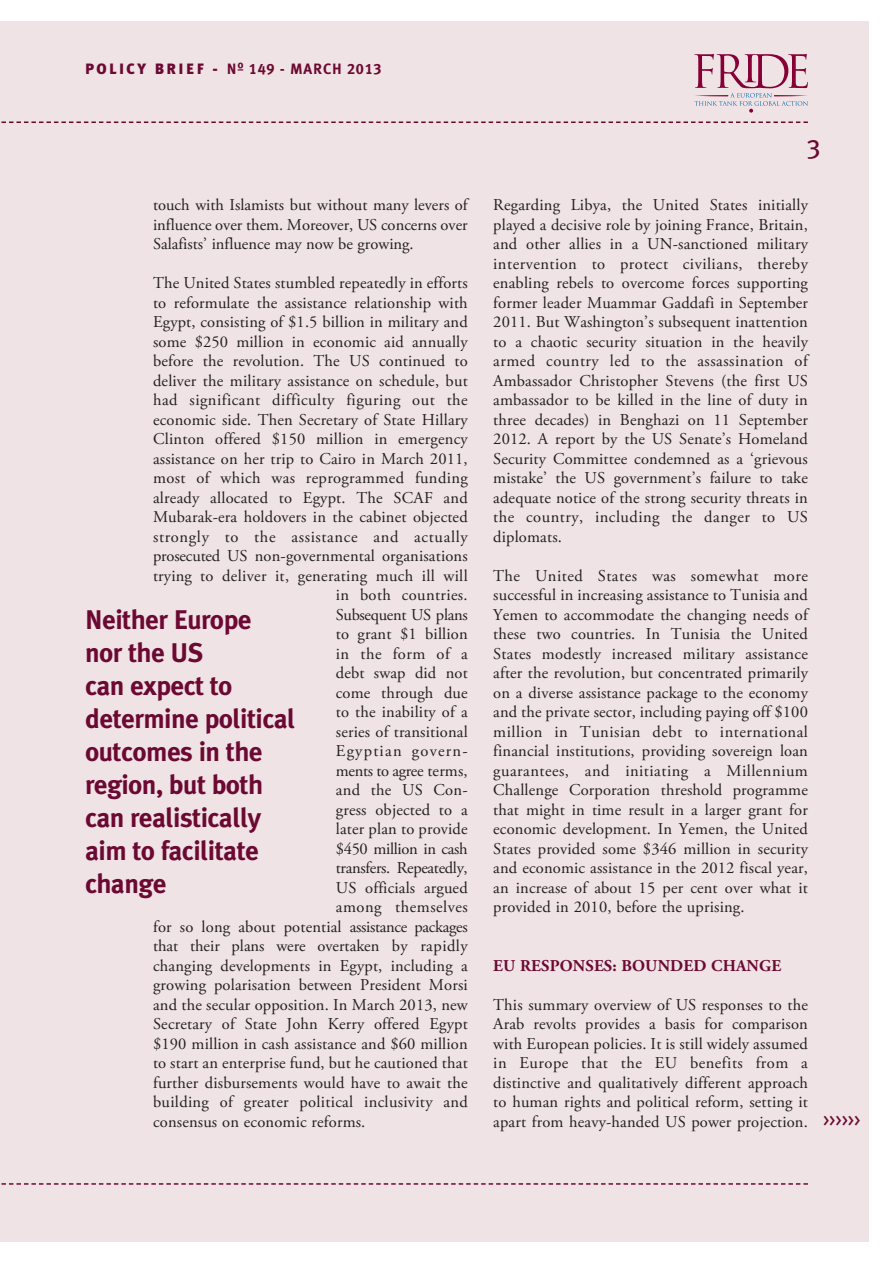
<style>
.page{position:relative;width:893px;height:1263px;background:#fff}
.page>*{position:absolute;margin:0;border:0;box-sizing:border-box;transform-origin:0 0}
.t1{font:700 27px/33px "Meta Plus";letter-spacing:-.02em;color:#6c0932}
.t2{font:27px "Meta Plus Book Caps";color:#6c0932}
.t3{font:16.5px/19.5px "Adobe Garamond Pro";letter-spacing:.01em;color:#231f20;text-align:justify}
.t4{font:16.5px "Adobe Garamond Pro";letter-spacing:-.02em;color:#231f20}
.t5{font:16.5px "Adobe Garamond Pro";letter-spacing:.03em;color:#231f20}
.t6{font:16.5px "Adobe Garamond Pro";letter-spacing:.04em;color:#231f20}
.t7{font:700 16.5px "Adobe Garamond Pro";letter-spacing:.01em;color:#6c0932}
.t8{font:16.5px "Adobe Garamond Pro";letter-spacing:.075em;color:#231f20}
.t9{font:15px "Meta Plus Bold Caps";letter-spacing:.055em;color:#6c0932}
.s1{font-family:"Meta Plus";font-weight:900}
.s2{font-family:"Meta Plus Book Caps";font-size:18px;color:#6c0932}
</style>
<div class="page">
<div style="left:0;top:22px;width:869px;height:1220px;background:#efe3e5"></div>
<svg style="left:1px;top:121px;width:807px;height:2px"></svg>
<svg style="left:1px;top:1183px;width:807px;height:2px"></svg>
<svg style="left:694px;top:54px;width:114px;height:58px"></svg>
<p class="t9" style="left:85px;top:60px;width:298px"><span class="s1">POLICY BRIEF -</span> Nº 149 - MARCH 2013</p>
<p class="t3" style="left:153px;top:196px;width:316px">touch with Islamists but without many levers of influence over them. Moreover, US concerns over Salafists’ influence may now be growing.</p>
<p class="t3" style="left:153px;top:274px;width:316px">The United States stumbled repeatedly in efforts</p>
<p class="t3" style="left:153px;top:294px;width:316px">to reformulate the assistance relationship with</p>
<p class="t3" style="left:153px;top:313px;width:316px">Egypt, consisting of $1.5 billion in military and</p>
<p class="t3" style="left:153px;top:333px;width:316px">some $250 million in economic aid annually</p>
<p class="t3" style="left:153px;top:352px;width:316px">before the revolution. The US continued to</p>
<p class="t3" style="left:153px;top:372px;width:316px">deliver the military assistance on schedule, but</p>
<p class="t5" style="left:153px;top:393px;width:316px">had significant difficulty figuring out the</p>
<p class="t3" style="left:153px;top:411px;width:316px">economic side. Then Secretary of State Hillary</p>
<p class="t3" style="left:153px;top:430px;width:316px">Clinton offered $150 million in emergency</p>
<p class="t3" style="left:153px;top:450px;width:316px">assistance on her trip to Cairo in March 2011,</p>
<p class="t3" style="left:153px;top:469px;width:316px">most of which was reprogrammed funding</p>
<p class="t3" style="left:153px;top:489px;width:316px">already allocated to Egypt. The SCAF and</p>
<p class="t3" style="left:153px;top:508px;width:316px">Mubarak-era holdovers in the cabinet objected</p>
<p class="t6" style="left:153px;top:530px;width:316px">strongly to the assistance and actually</p>
<p class="t3" style="left:153px;top:547px;width:316px">prosecuted US non-governmental organisations</p>
<p class="t3" style="left:153px;top:567px;width:316px">trying to deliver it, generating much ill will</p>
<p class="t3" style="left:336px;top:586px;width:133px">in both countries.</p>
<p class="t4" style="left:336px;top:608px;width:133px">Subsequent US plans</p>
<p class="t3" style="left:336px;top:625px;width:133px">to grant $1 billion</p>
<p class="t5" style="left:336px;top:647px;width:133px">in the form of a</p>
<p class="t3" style="left:336px;top:664px;width:133px">debt swap did not</p>
<p class="t3" style="left:336px;top:684px;width:133px">come through due</p>
<p class="t3" style="left:336px;top:703px;width:133px">to the inability of a</p>
<p class="t3" style="left:336px;top:723px;width:133px">series of transitional</p>
<p class="t8" style="left:336px;top:744px;width:133px">Egyptian govern-</p>
<p class="t4" style="left:336px;top:764px;width:133px">ments to agree terms,</p>
<p class="t3" style="left:336px;top:781px;width:133px">and the US Con-</p>
<p class="t3" style="left:336px;top:801px;width:133px">gress objected to a</p>
<p class="t3" style="left:336px;top:820px;width:133px">later plan to provide</p>
<p class="t4" style="left:336px;top:842px;width:133px">$450 million in cash</p>
<p class="t4" style="left:336px;top:861px;width:133px">transfers. Repeatedly,</p>
<p class="t3" style="left:336px;top:879px;width:133px">US officials argued</p>
<p class="t5" style="left:336px;top:900px;width:133px">among themselves</p>
<p class="t3" style="left:153px;top:918px;width:316px">for so long about potential assistance packages</p>
<p class="t3" style="left:153px;top:937px;width:316px">that their plans were overtaken by rapidly</p>
<p class="t3" style="left:153px;top:957px;width:316px">changing developments in Egypt, including a</p>
<p class="t3" style="left:153px;top:976px;width:316px">growing polarisation between President Morsi</p>
<p class="t3" style="left:153px;top:996px;width:316px">and the secular opposition. In March 2013, new</p>
<p class="t3" style="left:153px;top:1015px;width:316px">Secretary of State John Kerry offered Egypt</p>
<p class="t3" style="left:153px;top:1035px;width:316px">$190 million in cash assistance and $60 million</p>
<p class="t3" style="left:153px;top:1054px;width:316px">to start an enterprise fund, but he cautioned that</p>
<p class="t3" style="left:153px;top:1074px;width:316px">further disbursements would have to await the</p>
<p class="t3" style="left:153px;top:1093px;width:316px">building of greater political inclusivity and</p>
<p class="t3" style="left:153px;top:1113px;width:214px">consensus on economic reforms.</p>
<h1 class="t1" style="left:85px;top:603px;width:212px">Neither Europe nor the US<br>can expect to determine political outcomes in the region, but both can realistically aim to facilitate change</h1>
<h1 class="t2" style="left:806px;top:133px;width:16px">3</h1>
<p class="t3" style="left:493px;top:196px;width:316px">Regarding Libya, the United States initially played a decisive role by joining France, Britain, and other allies in a UN-sanctioned military intervention to protect civilians, thereby enabling rebels to overcome forces supporting former leader Muammar Gaddafi in September 2011. But Washington’s subsequent inattention to a chaotic security situation in the heavily armed country led to the assassination of Ambassador Christopher Stevens (the first US ambassador to be killed in the line of duty in three decades) in Benghazi on 11 September 2012. A report by the US Senate’s Homeland Security Committee condemned as a ‘grievous mistake’ the US government’s failure to take adequate notice of the strong security threats in the country, including the danger to US diplomats.</p>
<p class="t3" style="left:493px;top:567px;width:316px">The United States was somewhat more successful in increasing assistance to Tunisia and Yemen to accommodate the changing needs of these two countries. In Tunisia the United States modestly increased military assistance after the revolution, but concentrated primarily on a diverse assistance package to the economy and the private sector, including paying off $100 million in Tunisian debt to international financial institutions, providing sovereign loan guarantees, and initiating a Millennium Challenge Corporation threshold programme that might in time result in a larger grant for economic development. In Yemen, the United States provided some $346 million in security and economic assistance in the 2012 fiscal year, an increase of about 15 per cent over what it provided in 2010, before the uprising.</p>
<p class="t7" style="left:493px;top:959px;width:289px">EU RESPONSES: BOUNDED CHANGE</p>
<p class="t3" style="left:493px;top:996px;width:369px;text-align:left">This summary overview of US responses to the<br>Arab revolts provides a basis for comparison<br>with European policies. It is still widely assumed<br>in Europe that the EU benefits from a distinctive and qualitatively different approach<br>to human rights and political reform, setting it<br>apart from heavy-handed US power projection. <span class="s2">&gt;&gt;&gt;&gt;&gt;&gt;</span></p>
</div>
